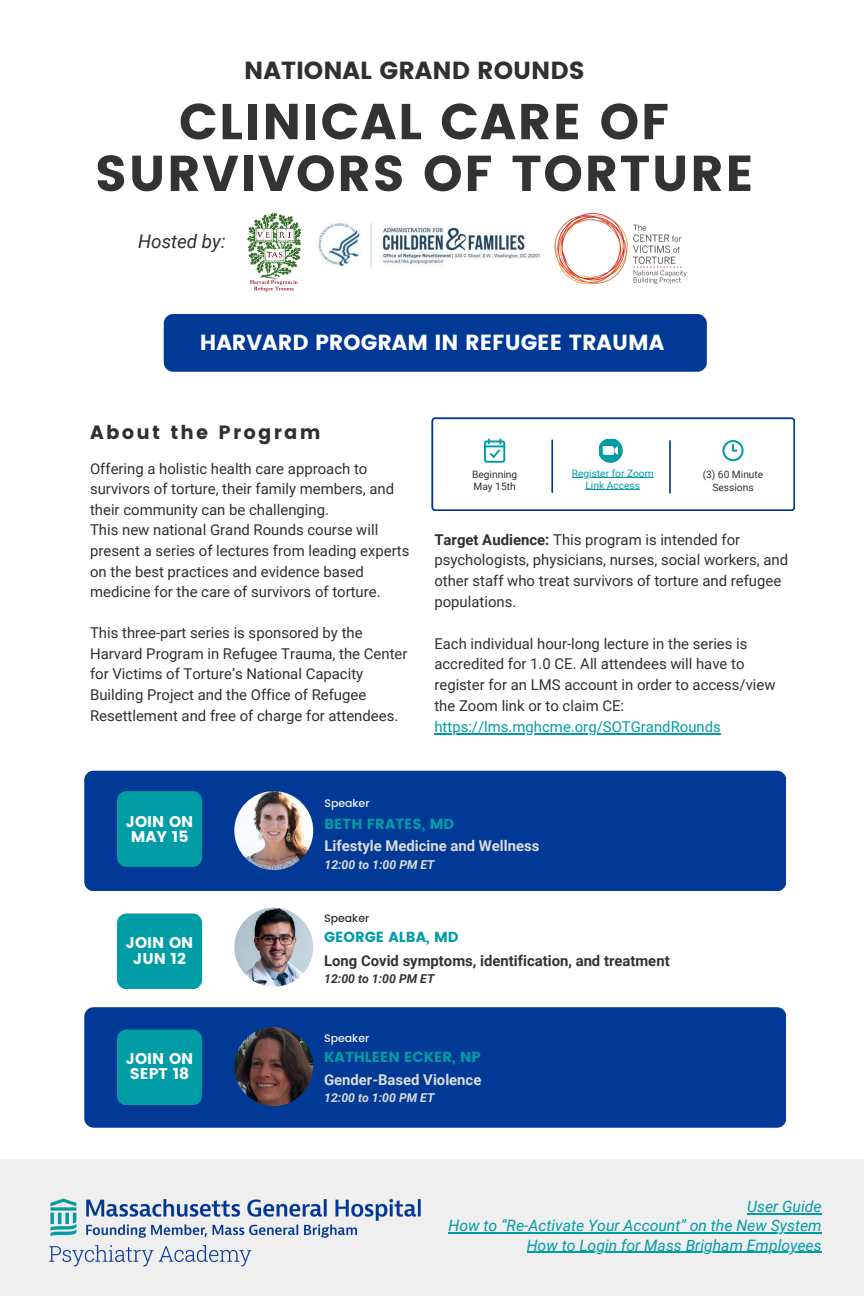
<style>
.page{position:relative;width:864px;height:1296px;background:#fff}
.page>*{position:absolute;margin:0;border:0;box-sizing:border-box;transform-origin:0 0}
.t1{font:50.32px/51.8px "Poppins";letter-spacing:.03em;color:#333;text-align:center}
.t2{font:24.67px "Poppins";color:#303030}
.t3{font:21.83px "Poppins";color:#fff}
.t4{font:19.2px "Poppins";letter-spacing:.115em;color:#303030}
.t5{font:italic 18.83px "Roboto";color:#303030}
.t6{font:italic 15.67px "Roboto";color:#009da6}
.t7{font:15.52px/15.5px "Poppins";color:#fff;text-align:center}
.t8{font:14.92px/20.5px "Roboto";color:#303030}
.t9{font:14.92px "Roboto";color:#009da6}
.t10{font:700 14.85px "Roboto";color:#dbdbdb}
.t11{font:700 14.85px "Roboto";color:#333}
.t12{font:14.55px "Poppins";color:#009da6}
.t13{font:italic 700 12.23px "Roboto";color:#dbdbdb}
.t14{font:italic 700 12.23px "Roboto";color:#333}
.t15{font:500 10.95px "Poppins";color:#f4f4f4}
.t16{font:500 10.95px "Poppins";color:#303030}
.t17{font:10.2px/12.8px "Roboto";color:#303030;text-align:center}
.t18{font:10.2px/12.4px "Roboto";color:#009da6;text-align:center}
.s1{font-weight:700}
</style>
<div class="page">
<div style="left:0;top:1160px;width:864px;height:136px;background:#efefef"></div>
<svg style="left:431px;top:417px;width:364px;height:94px"></svg>
<hr style="left:551px;top:440px;width:2px;height:52px;background:#003a96">
<hr style="left:669px;top:441px;width:2px;height:52px;background:#003a96">
<div style="left:598px;top:438px;width:26px;height:26px;background:#fff"></div>
<svg style="left:599px;top:439px;width:24px;height:24px"></svg>
<svg style="left:603px;top:446px;width:15px;height:9px"></svg>
<div style="left:84px;top:771px;width:702px;height:120px;background:#003a96;border-radius:9px"></div>
<img style="left:234px;top:791px;width:79px;height:79px;border-radius:50%">
<div style="left:84px;top:1007px;width:702px;height:121px;background:#003a96;border-radius:9px"></div>
<img style="left:234px;top:1027px;width:79px;height:79px;border-radius:50%">
<img style="left:234px;top:908px;width:79px;height:79px;border-radius:50%">
<img style="left:317px;top:223px;width:223px;height:45px">
<img style="left:554px;top:214px;width:133px;height:71px">
<img style="left:248px;top:214px;width:54px;height:78px">
<div style="left:164px;top:314px;width:543px;height:58px;background:#003a96;border-radius:9px"></div>
<div style="left:117px;top:791px;width:85px;height:76px;background:#009da6;border-radius:9px"></div>
<div style="left:117px;top:913px;width:85px;height:76px;background:#009da6;border-radius:9px"></div>
<div style="left:117px;top:1030px;width:85px;height:75px;background:#009da6;border-radius:9px"></div>
<img style="left:49px;top:1198px;width:372px;height:69px">
<hr style="left:572px;top:477px;width:82px;height:1px;background:#009da6">
<hr style="left:585px;top:490px;width:55px;height:1px;background:#009da6">
<hr style="left:747px;top:1213px;width:75px;height:2px;background:#009da6">
<hr style="left:448px;top:1233px;width:374px;height:1px;background:#009da6">
<hr style="left:527px;top:1252px;width:295px;height:1px;background:#009da6">
<hr style="left:434px;top:733px;width:287px;height:1px;background:#009da6">
<h6 class="t2" style="left:244px;top:56px;width:342px">NATIONAL GRAND ROUNDS</h6>
<p class="t1" style="left:95px;top:96px;width:661px">CLINICAL CARE OF<br>SURVIVORS OF TORTURE</p>
<p class="t5" style="left:138px;top:231px;width:89px">Hosted by:</p>
<h6 class="t3" style="left:200px;top:329px;width:466px">HARVARD PROGRAM IN REFUGEE TRAUMA</h6>
<p class="t4" style="left:90px;top:421px;width:232px">About the Program</p>
<p class="t8" style="left:90px;top:458px;width:306px">Offering a holistic health care approach to survivors of torture, their family members, and their community can be challenging.</p>
<h6 class="t8" style="left:90px;top:520px;width:321px">This new national Grand Rounds course will present a series of lectures from leading experts on the best practices and evidence based medicine for the care of survivors of torture.</h6>
<p class="t8" style="left:90px;top:623px;width:319px">This three-part series is sponsored by the Harvard Program in Refugee Trauma, the Center for Victims of Torture’s National Capacity Building Project and the Office of Refugee Resettlement and free of charge for attendees.</p>
<p class="t17" style="left:472px;top:468px;width:47px">Beginning</p>
<p class="t17" style="left:473px;top:480px;width:44px">May 15th</p>
<p class="t18" style="left:572px;top:467px;width:83px">Register for Zoom<br>Link Access</p>
<h6 class="t17" style="left:703px;top:468px;width:62px">(3) 60 Minute<br>Sessions</h6>
<p class="t8" style="left:434px;top:529px;width:355px;line-height:20.9px"><span class="s1">Target Audience:</span> This program is intended for psychologists, physicians, nurses, social workers, and other staff who treat survivors of torture and refugee populations.</p>
<p class="t8" style="left:434px;top:633px;width:343px;line-height:20.9px">Each individual hour-long lecture in the series is accredited for 1.0 CE. All attendees will have to register for an LMS account in order to access/view the Zoom link or to claim CE:</p>
<p class="t9" style="left:434px;top:718px;width:288px">https://lms.mghcme.org/SOTGrandRounds</p>
<p class="t7" style="left:126px;top:814px;width:69px">JOIN ON<br>MAY 15</p>
<p class="t15" style="left:324px;top:797px;width:47px">Speaker</p>
<p class="t10" style="left:324px;top:838px;width:216px">Lifestyle Medicine and Wellness</p>
<p class="t13" style="left:324px;top:857px;width:112px">12:00 to 1:00 PM ET</p>
<p class="t12" style="left:324px;top:816px;width:131px">BETH FRATES, MD</p>
<h6 class="t7" style="left:126px;top:935px;width:69px">JOIN ON<br>JUN 12</h6>
<p class="t16" style="left:324px;top:911px;width:47px">Speaker</p>
<p class="t11" style="left:324px;top:952px;width:347px">Long Covid symptoms, identification, and treatment</p>
<p class="t14" style="left:324px;top:972px;width:112px">12:00 to 1:00 PM ET</p>
<p class="t12" style="left:324px;top:929px;width:136px">GEORGE ALBA, MD</p>
<p class="t7" style="left:126px;top:1050px;width:69px;text-align:left">JOIN ON<br>SEPT 18</p>
<h3 class="t15" style="left:324px;top:1031px;width:47px">Speaker</h3>
<h4 class="t10" style="left:324px;top:1071px;width:159px">Gender-Based Violence</h4>
<p class="t13" style="left:324px;top:1091px;width:112px">12:00 to 1:00 PM ET</p>
<p class="t12" style="left:324px;top:1048px;width:158px">KATHLEEN ECKER, NP</p>
<p class="t6" style="left:747px;top:1198px;width:76px">User Guide</p>
<p class="t6" style="left:448px;top:1217px;width:375px">How to “Re-Activate Your Account” on the New System</p>
<h6 class="t6" style="left:527px;top:1236px;width:296px">How to Login for Mass Brigham Employees</h6>
</div>
